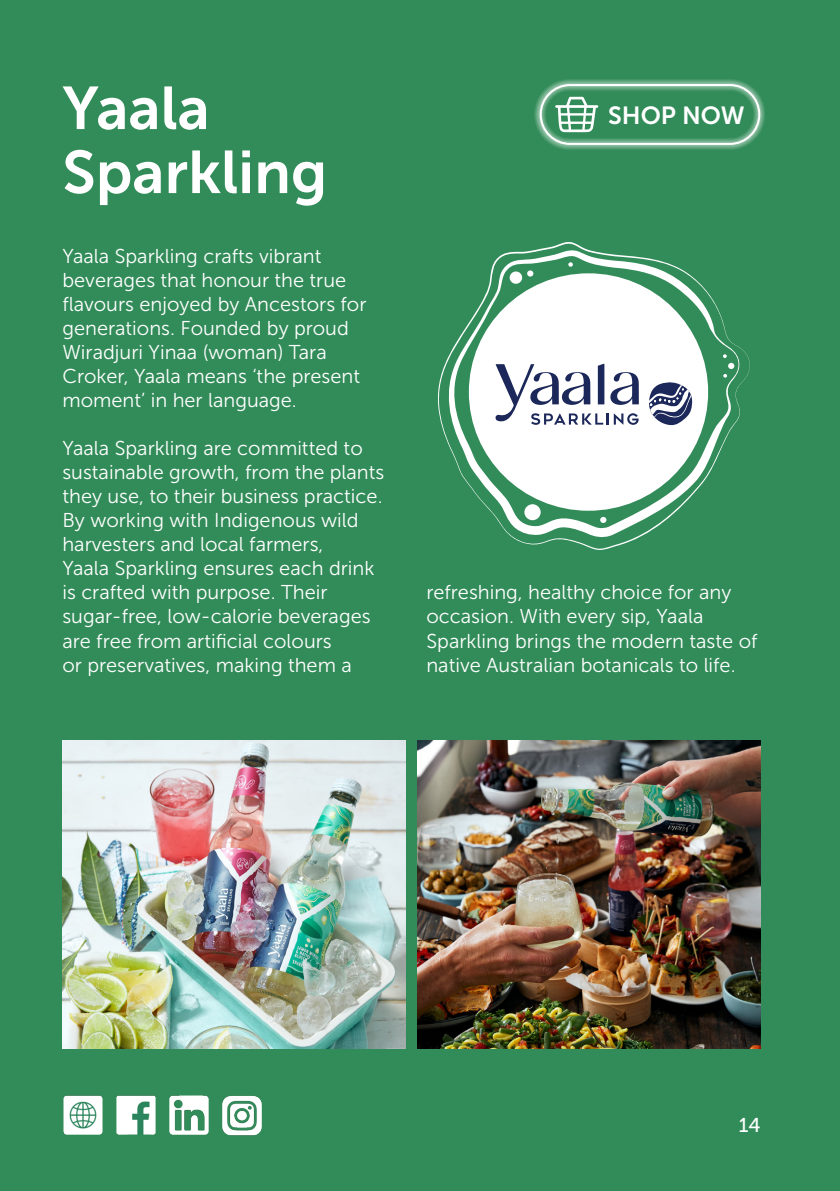
<style>
.page{position:relative;width:840px;height:1191px;background:#fff}
.page>*{position:absolute;margin:0;border:0;box-sizing:border-box;transform-origin:0 0}
.t1{font:60px/64px "Museo Sans 700";color:#fff}
.t2{font:24.8px "Museo Sans 700";color:#fff}
.t3{font:20px/24px "Museo Sans 300";color:#fff}
.t4{font:20px "Museo Sans 500";color:#fff}
</style>
<div class="page">
<div style="left:0;top:0;width:839px;height:1191px;background:#328c59"></div>
<svg style="left:534px;top:79px;width:230px;height:71px"></svg>
<div style="left:539px;top:84px;width:220px;height:61px;border:2px solid #fff;border-radius:29px"></div>
<img style="left:116px;top:1095px;width:40px;height:40px">
<img style="left:63px;top:1095px;width:40px;height:40px">
<img style="left:417px;top:740px;width:342px;height:308px">
<img style="left:62px;top:740px;width:343px;height:308px">
<img style="left:222px;top:1095px;width:40px;height:40px">
<img style="left:169px;top:1095px;width:40px;height:40px">
<svg style="left:438px;top:242px;width:311px;height:308px"></svg>
<h1 class="t1" style="left:62px;top:76px;width:266px">Yaala<br>Sparkling</h1>
<p class="t3" style="left:62px;top:245px;width:305px">Yaala Sparkling crafts vibrant beverages that honour the true flavours enjoyed by Ancestors for generations. Founded by proud<br>Wiradjuri Yinaa (woman) Tara<br>Croker, Yaala means ‘the present moment’ in her language.</p>
<p class="t3" style="left:62px;top:437px;width:323px">Yaala Sparkling are committed to sustainable growth, from the plants they use, to their business practice.<br>By working with Indigenous wild harvesters and local farmers,<br>Yaala Sparkling ensures each drink is crafted with purpose. Their sugar-free, low-calorie beverages are free from artificial colours<br>or preservatives, making them a</p>
<p class="t2" style="left:607px;top:101px;width:138px">SHOP NOW</p>
<p class="t3" style="left:426px;top:581px;width:332px">refreshing, healthy choice for any occasion. With every sip, Yaala Sparkling brings the modern taste of native Australian botanicals to life.</p>
<p class="t4" style="left:738px;top:1114px;width:23px">14</p>
</div>
